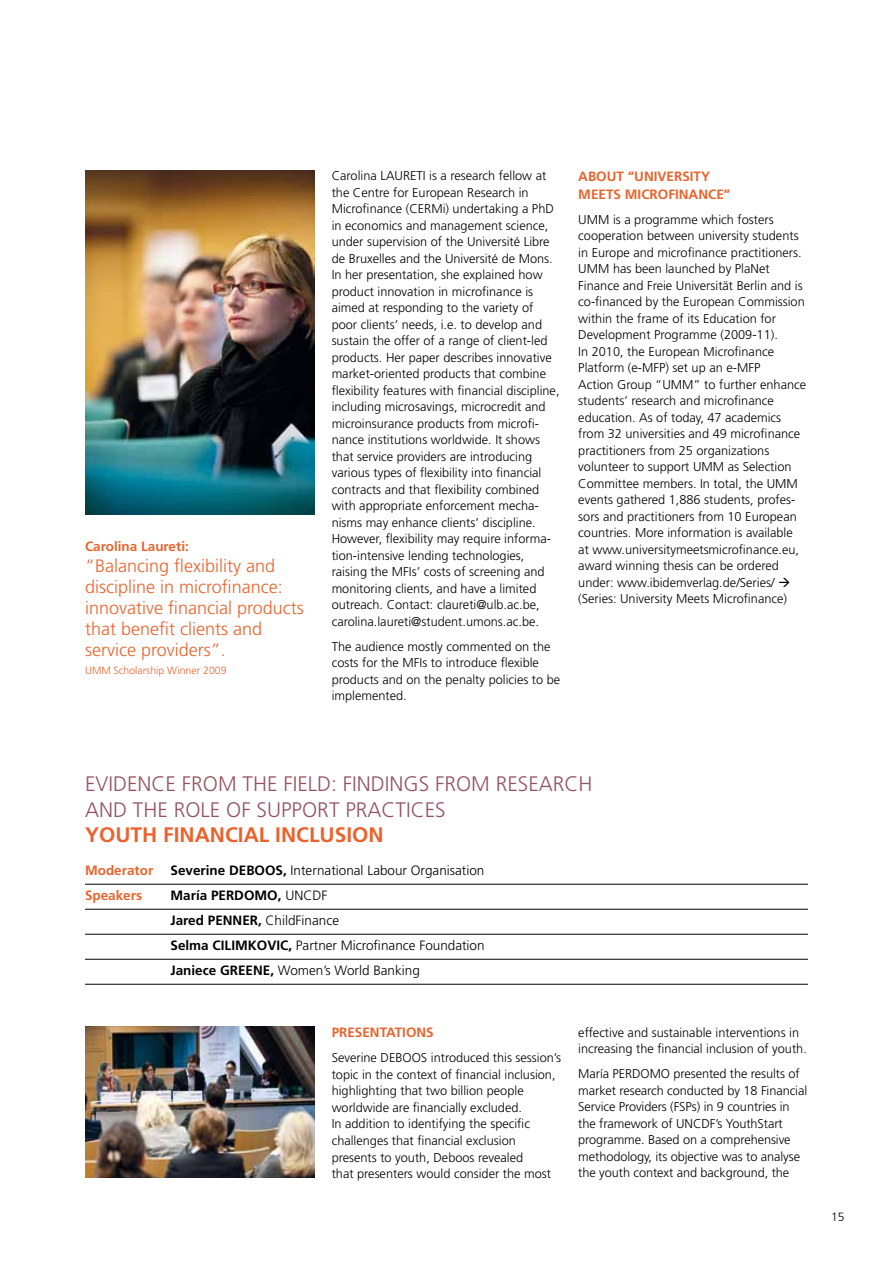
<style>
.page{position:relative;width:893px;height:1263px;background:#fff}
.page>*{position:absolute;margin:0;border:0;box-sizing:border-box;transform-origin:0 0}
.t1{font:300 21px/25.2px "Frutiger";color:#935461}
.t2{font:700 21px "Frutiger";color:#ea632d}
.t3{font:300 18px/21px "Frutiger";color:#ea632d}
.t4{font:300 13.5px/25px "Frutiger";color:#000}
.t5{font:700 13.5px/18px "Frutiger";color:#ea632d}
.t6{font:700 13.5px/25px "Frutiger";color:#000}
.t7{font:300 12.75px/16.5px "Frutiger";color:#000}
.t8{font:300 12px "Frutiger";color:#000}
.t9{font:300 10.5px "Frutiger";color:#ea632d}
.s1{font-weight:700}
.s2{font-weight:300}
</style>
<div class="page">
<img style="left:85px;top:170px;width:230px;height:344px">
<hr style="left:85px;top:884px;width:723px;height:1px;background:#000">
<hr style="left:85px;top:909px;width:723px;height:1px;background:#000">
<hr style="left:85px;top:934px;width:723px;height:1px;background:#000">
<hr style="left:85px;top:959px;width:723px;height:1px;background:#000">
<hr style="left:85px;top:984px;width:723px;height:1px;background:#000">
<img style="left:85px;top:1027px;width:230px;height:151px">
<p class="t5" style="left:85px;top:537px;width:105px">Carolina Laureti:</p>
<h2 class="t3" style="left:85px;top:555px;width:220px">“Balancing flexibility and discipline in microfinance: innovative financial products that benefit clients and service providers”.</h2>
<p class="t9" style="left:85px;top:664px;width:143px">UMM Scholarship Winner 2009</p>
<p class="t7" style="left:332px;top:167px;width:229px">Carolina LAURETI is a research fellow at the Centre for European Research in Microfinance (CERMi) undertaking a PhD in economics and management science, under supervision of the Université Libre de Bruxelles and the Université de Mons.<br>In her presentation, she explained how product innovation in microfinance is aimed at responding to the variety of poor clients’ needs, i.e. to develop and sustain the offer of a range of client-led products. Her paper describes innovative market-oriented products that combine flexibility features with financial discipline, including microsavings, microcredit and microinsurance products from microfi&shy;nance institutions worldwide. It shows that service providers are introducing various types of flexibility into financial contracts and that flexibility combined with appropriate enforcement mecha&shy;nisms may enhance clients’ discipline.<br>However, flexibility may require informa&shy;tion-intensive lending technologies, raising the MFIs’ costs of screening and monitoring clients, and have a limited outreach. Contact: claureti@ulb.ac.be, carolina.laureti@student.umons.ac.be.</p>
<p class="t7" style="left:332px;top:638px;width:230px">The audience mostly commented on the costs for the MFIs to introduce flexible products and on the penalty policies to be implemented.</p>
<p class="t5" style="left:578px;top:167px;width:154px">About “Unive rsity<br>Meets Microfinance”</p>
<p class="t7" style="left:578px;top:211px;width:229px">UMM is a programme which fosters cooperation between university students in Europe and microfinance practitioners.<br>UMM has been launched by PlaNet Finance and Freie Universität Berlin and is co-financed by the European Commission within the frame of its Education for Development Programme (2009-11).<br>In 2010, the European Microfinance Platform (e-MFP) set up an e-MFP<br>Action Group “UMM” to further enhance students’ research and microfinance education. As of today, 47 academics from 32 universities and 49 microfinance practitioners from 25 organizations volunteer to support UMM as Selection Committee members. In total, the UMM events gathered 1,886 students, profes&shy;sors and practitioners from 10 European countries. More information is available at www.universitymeetsmicrofinance.eu, award winning thesis can be ordered under: www.ibidemverlag.de/Series/ → (Series: University Meets Microfinance)</p>
<h1 class="t1" style="left:85px;top:771px;width:509px">EVIDENCE FROM THE FIELD: FINDINGS FROM RESEARCH<br>AND THE ROLE OF SUPPORT PRACTICES</h1>
<h1 class="t2" style="left:85px;top:822px;width:30px">YOUT</h1>
<h1 class="t2" style="left:142px;top:822px;width:34px">H FINANCIAL</h1>
<h1 class="t2" style="left:275px;top:822px;width:13px">INCLUSION</h1>
<p class="t5" style="left:85px;top:861px;width:70px">Moderator</p>
<p class="t4" style="left:171px;top:858px;width:315px"><span class="s1">Severine De boos,</span> International Labour Organisation</p>
<p class="t5" style="left:85px;top:886px;width:59px">Speakers</p>
<p class="t6" style="left:171px;top:883px;width:66px">María PERDO</p>
<p class="t6" style="left:171px;top:883px;width:170px;text-indent:84px">MO, <span class="s2">UNCDF<br></span>Jared PENNER, <span class="s2">ChildFinance<br></span>Selma CILI</p>
<p class="t4" style="left:171px;top:933px;width:316px;text-indent:65px"><span class="s1">MKOVIC,</span> Partner Microfinance Foundation<br><span class="s1">Janiece GREENE,</span> Women’s World Banking</p>
<p class="t5" style="left:332px;top:1024px;width:48px">PRESENTATIONS</p>
<p class="t7" style="left:332px;top:1050px;width:231px">Severine DEBOOS introduced this session’s topic in the context of financial inclusion, highlighting that two billion people worldwide are financially excluded.<br>In addition to identifying the specific challenges that financial exclusion presents to youth, Deboos revealed<br>that presenters would consider the most</p>
<p class="t7" style="left:578px;top:1024px;width:230px">effective and sustainable interventions in increasing the financial inclusion of youth.</p>
<p class="t7" style="left:578px;top:1066px;width:230px">María PERDOMO presented the results of market research conducted by 18 Financial Service Providers (FSPs) in 9 countries in the framework of UNCDF’s YouthStart programme. Based on a comprehensive methodology, its objective was to analyse the youth context and background, the</p>
<p class="t8" style="left:831px;top:1210px;width:15px">15</p>
</div>
